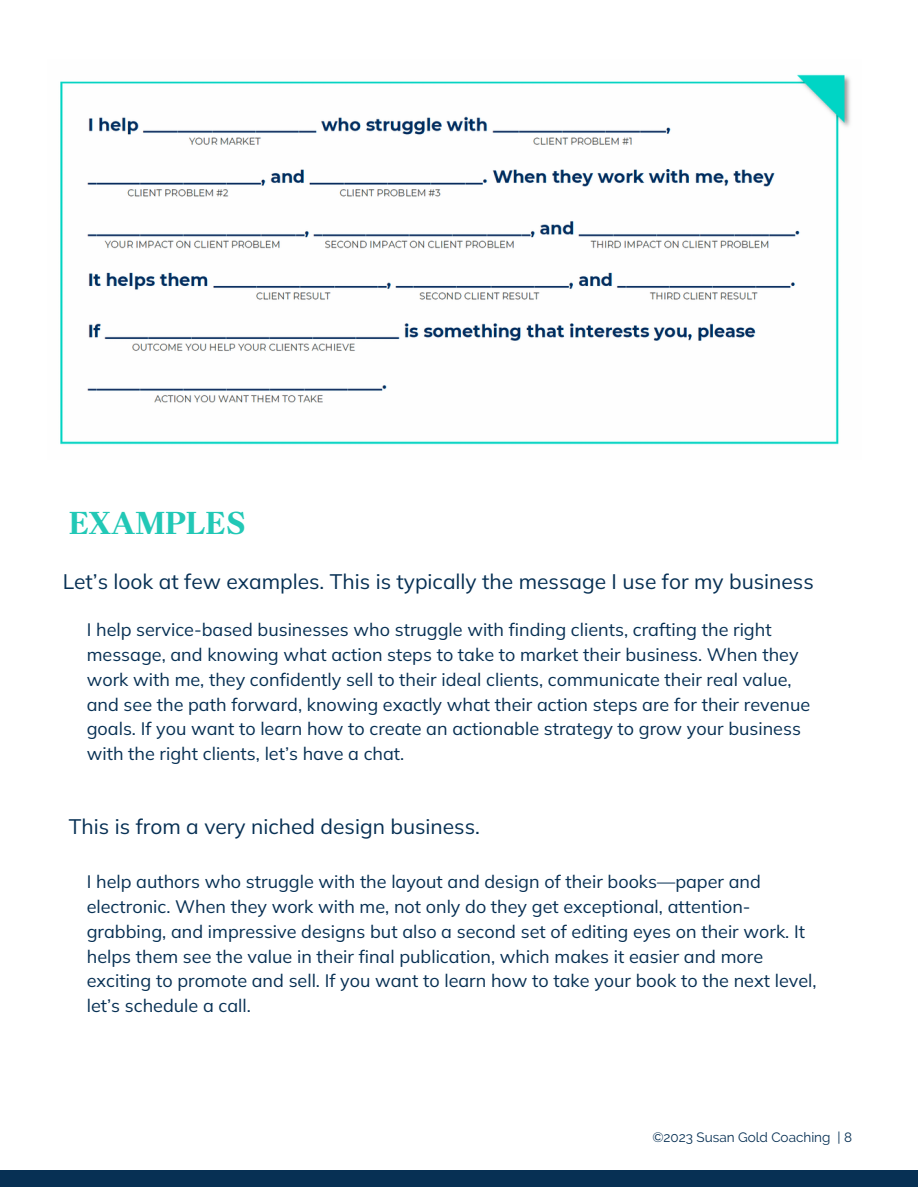
<style>
.page{position:relative;width:918px;height:1188px;background:#fff}
.page>*{position:absolute;margin:0;border:0;box-sizing:border-box;transform-origin:0 0}
.t1{font:700 33px "Brygada 1918";color:#22c8b6}
.t2{font:21px "Mulish";color:#073054}
.t3{font:18px/24.8px "Mulish";color:#073054}
.t4{font:13.5px "Raleway";color:#073054}
</style>
<div class="page">
<img style="left:60px;top:74px;width:791px;height:371px">
<div style="left:0;top:1170px;width:918px;height:17px;background:#073054"></div>
<p class="t1" style="left:69px;top:504px;width:178px">EXAMPLES</p>
<p class="t2" style="left:63px;top:568px;width:753px">Let’s look at few examples. This is typically the message I use for my business</p>
<p class="t3" style="left:87px;top:617px;width:725px">I help service-based businesses who struggle with finding clients, crafting the right message, and knowing what action steps to take to market their business. When they work with me, they confidently sell to their ideal clients, communicate their real value, and see the path forward, knowing exactly what their action steps are for their revenue goals. If you want to learn how to create an actionable strategy to grow your business with the right clients, let’s have a chat.</p>
<p class="t2" style="left:69px;top:813px;width:412px">This is from a very niched design business.</p>
<p class="t3" style="left:87px;top:869px;width:731px">I help authors who struggle with the layout and design of their books—paper and electronic. When they work with me, not only do they get exceptional, attention&shy;grabbing, and impressive designs but also a second set of editing eyes on their work. It helps them see the value in their final publication, which makes it easier and more exciting to promote and sell. If you want to learn how to take your book to the next level, let’s schedule a call.</p>
<p class="t4" style="left:652px;top:1129px;width:201px">©2023 Susan Gold Coaching | 8</p>
</div>
